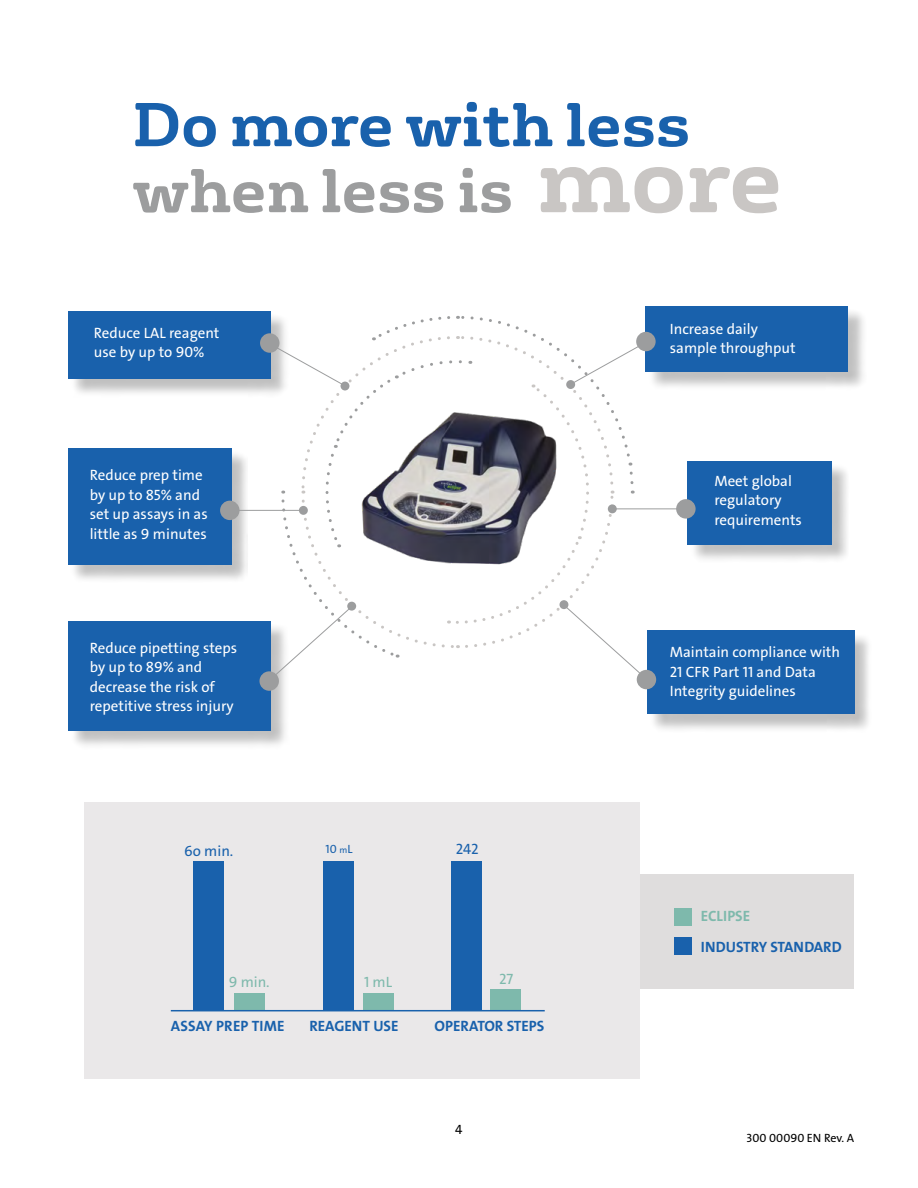
<style>
.page{position:relative;width:918px;height:1188px;background:#fff}
.page>*{position:absolute;margin:0;border:0;box-sizing:border-box;transform-origin:0 0}
.Highlight_Box_-_Head{font:700 90px "FS Rufus";color:#c9c6c4}
.Highlight_Box_-_Head-2{font:700 60px "FS Rufus";color:#1961ac}
.Highlight_Box_-_Head-3{font:700 60px "FS Rufus";color:#9c9d9e}
.Body_Copy_-_TheSans{font:15px/19.5px "The Sans Veolia W5 Pla";color:#fff}
.Subheading_-_TheSans{font:15px "The Sans Veolia W7 Bld";color:#1961ac}
.Body_Copy_-_TheSans-2{font:15px "The Sans Veolia W5 Pla";color:#7eb9ac}
.Body_Copy_-_TheSans-3{font:15px "The Sans Veolia W5 Pla";color:#1961ac}
.Subheading_-_TheSans-2{font:15px "The Sans Veolia W7 Bld";color:#7eb9ac}
.Page{font:13.5px "The Sans Veolia W5 Pla";color:#000}
.Body_Copy_-_TheSans-4{font:12px "The Sans Veolia W5 Pla";color:#000}
.Body_Copy_-_TheSans-5{font:12px "The Sans Veolia W5 Pla";color:#1961ac}
.s1{font-size:9px}
</style>
<div class="page">
<div style="left:70px;top:313px;width:220px;height:84px;background:#000;opacity:.25"></div>
<div style="left:68px;top:311px;width:202px;height:67px;background:#1961ac"></div>
<div style="left:647px;top:308px;width:220px;height:83px;background:#000;opacity:.25"></div>
<div style="left:646px;top:306px;width:202px;height:66px;background:#1961ac"></div>
<div style="left:70px;top:623px;width:220px;height:127px;background:#000;opacity:.25"></div>
<div style="left:68px;top:621px;width:202px;height:109px;background:#1961ac"></div>
<div style="left:85px;top:874px;width:769px;height:114px;background:#dfdddd"></div>
<div style="left:85px;top:803px;width:555px;height:276px;background:#eae8e9"></div>
<div style="left:689px;top:463px;width:162px;height:100px;background:#000;opacity:.25"></div>
<div style="left:687px;top:461px;width:145px;height:84px;background:#1961ac"></div>
<div style="left:70px;top:450px;width:181px;height:133px;background:#000;opacity:.25"></div>
<div style="left:68px;top:448px;width:163px;height:116px;background:#1961ac"></div>
<div style="left:649px;top:632px;width:224px;height:101px;background:#000;opacity:.25"></div>
<div style="left:647px;top:630px;width:207px;height:84px;background:#1961ac"></div>
<div style="left:260px;top:333px;width:19px;height:20px;background:#9c9d9e;border-radius:50%"></div>
<div style="left:220px;top:501px;width:20px;height:19px;background:#9c9d9e;border-radius:50%"></div>
<div style="left:259px;top:671px;width:20px;height:20px;background:#9c9d9e;border-radius:50%"></div>
<hr style="left:233px;top:510px;width:71px;height:1px;background:#9c9d9e">
<div style="left:636px;top:332px;width:20px;height:19px;background:#9c9d9e;border-radius:50%"></div>
<div style="left:676px;top:499px;width:20px;height:20px;background:#9c9d9e;border-radius:50%"></div>
<div style="left:637px;top:670px;width:19px;height:19px;background:#9c9d9e;border-radius:50%"></div>
<hr style="left:611px;top:508px;width:72px;height:1px;background:#9c9d9e">
<svg style="left:268px;top:314px;width:380px;height:368px"></svg>
<div style="left:675px;top:908px;width:17px;height:17px;background:#7eb9ac"></div>
<div style="left:675px;top:937px;width:17px;height:18px;background:#1961ac"></div>
<div style="left:193px;top:862px;width:31px;height:149px;background:#1961ac"></div>
<div style="left:324px;top:862px;width:30px;height:149px;background:#1961ac"></div>
<div style="left:451px;top:862px;width:30px;height:149px;background:#1961ac"></div>
<div style="left:234px;top:993px;width:30px;height:18px;background:#7eb9ac"></div>
<div style="left:363px;top:993px;width:31px;height:18px;background:#7eb9ac"></div>
<div style="left:491px;top:989px;width:30px;height:22px;background:#7eb9ac"></div>
<hr style="left:171px;top:1010px;width:374px;height:1px;background:#1961ac">
<p class="Highlight_Box_-_Head-2" style="left:133px;top:73px;width:559px">Do more with less</p>
<p class="Highlight_Box_-_Head-3" style="left:133px;top:139px;width:382px">when less is</p>
<p class="Highlight_Box_-_Head" style="left:537px;top:102px;width:246px">more</p>
<p class="Body_Copy_-_TheSans" style="left:94px;top:323px;width:127px">Reduce LAL reagent use by up to 90%</p>
<p class="Body_Copy_-_TheSans" style="left:670px;top:319px;width:127px">Increase daily sample throughput</p>
<p class="Body_Copy_-_TheSans" style="left:90px;top:466px;width:120px">Reduce prep time by up to 85% and set up assays in as little as 9 minutes</p>
<p class="Body_Copy_-_TheSans" style="left:90px;top:638px;width:149px">Reduce pipetting steps by up to 89% and decrease the risk of repetitive stress injury</p>
<p class="Body_Copy_-_TheSans-3" style="left:184px;top:841px;width:50px">6o min.</p>
<p class="Body_Copy_-_TheSans-5" style="left:326px;top:842px;width:28px">10 <span class="s1">m</span>L</p>
<p class="Body_Copy_-_TheSans-3" style="left:456px;top:839px;width:24px">242</p>
<p class="Body_Copy_-_TheSans-2" style="left:229px;top:972px;width:42px">9 min.</p>
<p class="Body_Copy_-_TheSans-2" style="left:364px;top:972px;width:30px">1 mL</p>
<p class="Body_Copy_-_TheSans-2" style="left:499px;top:969px;width:16px">27</p>
<p class="Subheading_-_TheSans" style="left:309px;top:1016px;width:91px">REAGENT USE</p>
<p class="Subheading_-_TheSans" style="left:435px;top:1016px;width:111px">OPERATOR STEPS</p>
<p class="Subheading_-_TheSans" style="left:171px;top:1016px;width:115px">ASSAY PREP TIME</p>
<p class="Page" style="left:455px;top:1121px;width:9px">4</p>
<p class="Body_Copy_-_TheSans" style="left:714px;top:471px;width:89px">Meet global regulatory requirements</p>
<p class="Body_Copy_-_TheSans" style="left:670px;top:642px;width:172px">Maintain compliance with<br>21 CFR Part 11 and Data<br>Integrity guidelines</p>
<p class="Subheading_-_TheSans-2" style="left:701px;top:907px;width:51px">ECLIPSE</p>
<p class="Subheading_-_TheSans" style="left:701px;top:937px;width:143px">INDUSTRY STANDARD</p>
<p class="Body_Copy_-_TheSans-4" style="left:747px;top:1130px;width:109px">300 00090 EN Rev. A</p>
</div>
